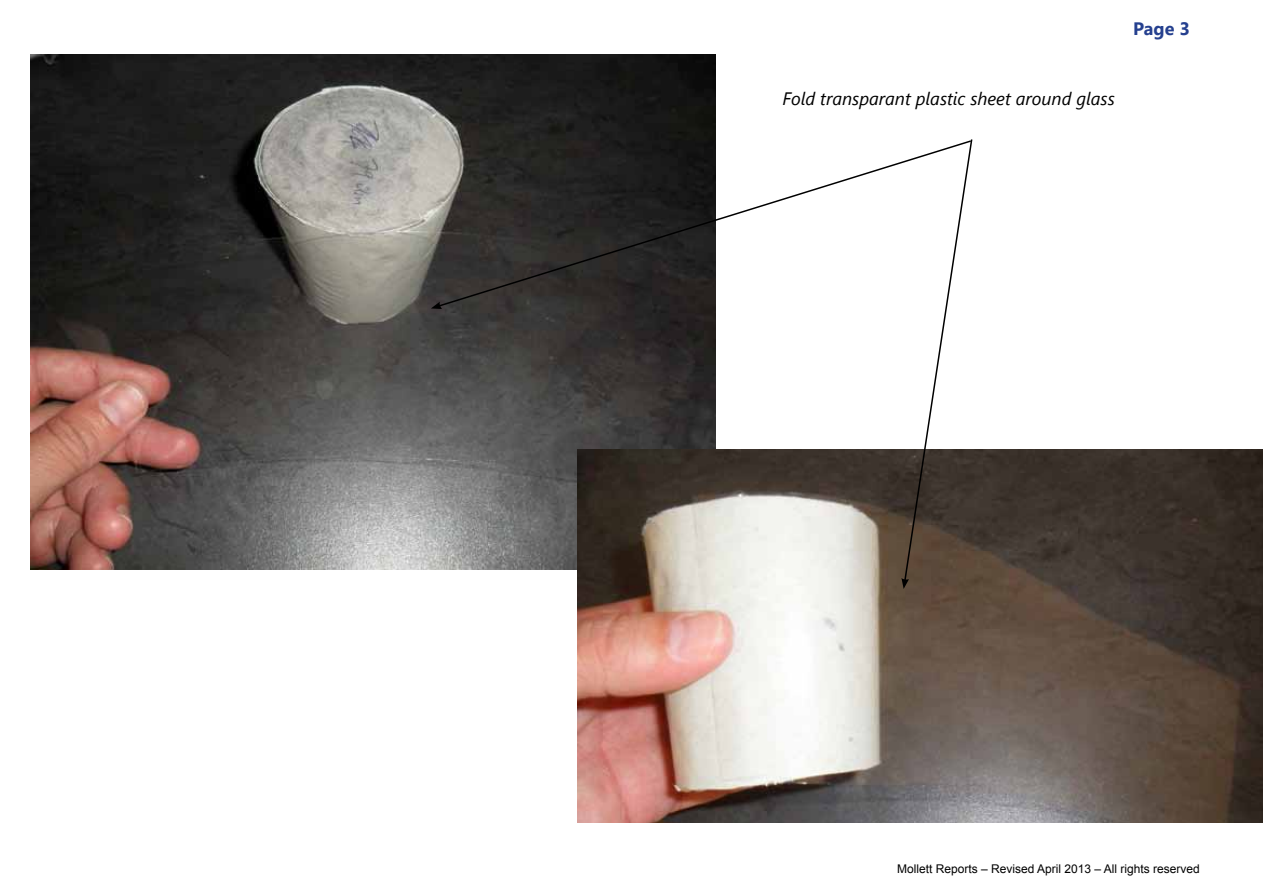
<style>
.page{position:relative;width:1263px;height:893px;background:#fff}
.page>*{position:absolute;margin:0;border:0;box-sizing:border-box;transform-origin:0 0}
.t1{font:italic 18px "Segoe UI";color:#000}
.t2{font:700 18px "Segoe UI";color:#25408f}
.t3{font:12px "Arial";color:#000}
</style>
<div class="page">
<img style="left:30px;top:54px;width:686px;height:515px">
<img style="left:577px;top:449px;width:686px;height:373px">
<svg style="left:437px;top:139px;width:464px;height:169px"></svg>
<svg style="left:431px;top:302px;width:11px;height:7px"></svg>
<svg style="left:901px;top:139px;width:72px;height:450px"></svg>
<h1 class="t2" style="left:1133px;top:16px;width:58px">Page 3</h1>
<h1 class="t1" style="left:782px;top:86px;width:334px">Fold transparant plastic sheet around glass</h1>
<p class="t3" style="left:897px;top:861px;width:304px">Mollett Reports – Revised April 2013 – All rights reserved</p>
</div>
